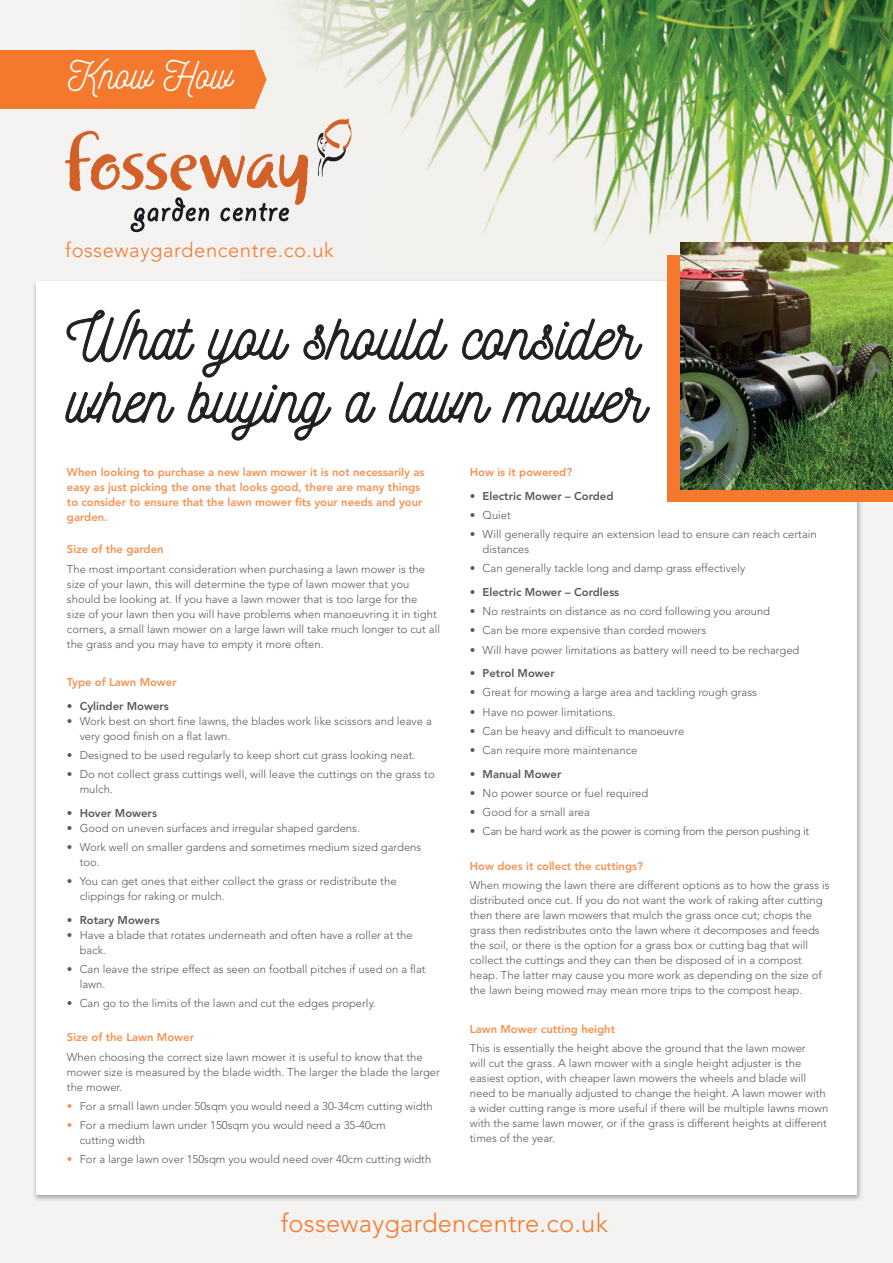
<style>
.page{position:relative;width:893px;height:1263px;background:#f5f3f1}
.page>*{position:absolute;margin:0;border:0;box-sizing:border-box;transform-origin:0 0}
.t1{font:63px/63px "Nickainley";color:#231f20}
.t2{font:39.45px "Nickainley";color:#fff}
.t3{font:300 25.5px "Avenir";letter-spacing:.01em;color:#f4792d}
.t4{font:300 20.1px "Avenir";letter-spacing:.03em;color:#f4792d}
.t5{font:300 11.25px/15px "Avenir";color:#57585a}
.t6{font:800 11.25px/15px "Avenir";color:#f69151}
.t7{font:800 11.25px "Avenir";color:#57585a}
.t8{font:300 11.25px "Avenir";letter-spacing:-.02em;color:#57585a}
.s1{color:#f69151}
.s2{font-weight:800}
</style>
<div class="page">
<img style="left:346px;top:0;width:153px;height:46px">
<img style="left:499px;top:0;width:158px;height:63px">
<img style="left:657px;top:0;width:152px;height:79px">
<img style="left:809px;top:0;width:84px;height:148px">
<img style="left:285px;top:0;width:61px;height:72px">
<img style="left:330px;top:46px;width:169px;height:109px">
<img style="left:488px;top:63px;width:169px;height:109px">
<img style="left:646px;top:79px;width:169px;height:109px">
<img style="left:795px;top:148px;width:98px;height:94px">
<img style="left:351px;top:140px;width:32px;height:15px">
<img style="left:426px;top:155px;width:115px;height:81px">
<img style="left:530px;top:172px;width:169px;height:107px">
<img style="left:689px;top:188px;width:115px;height:54px">
<img style="left:530px;top:245px;width:36px;height:34px">
<img style="left:345px;top:280px;width:203px;height:2px">
<img style="left:240px;top:280px;width:105px;height:2px">
<div style="left:36px;top:282px;width:821px;height:913px;background:#fff"></div>
<svg style="left:65px;top:130px;width:243px;height:102px"></svg>
<svg style="left:317px;top:118px;width:34px;height:60px"></svg>
<svg style="left:65px;top:309px;width:585px;height:132px"></svg>
<div style="left:0;top:50px;width:267px;height:59px;background:#f4792d"></div>
<div style="left:668px;top:255px;width:225px;height:247px;background:#f4792d"></div>
<img style="left:680px;top:242px;width:213px;height:247px">
<h2 class="t2" style="left:68px;top:50px;width:165px">Know How</h2>
<h3 class="t4" style="left:65px;top:238px;width:270px">fossewaygardencentre.co.uk</h3>
<h1 class="t1" style="left:67px;top:305px;width:580px">What you should consider when buying a lawn mower</h1>
<p class="t6" style="left:67px;top:465px;width:359px">When looking to purchase a new lawn mower it is not necessarily as easy as just picking the one that looks good, there are many things to consider to ensure that the lawn mower fits your needs and your garden.</p>
<p class="t6" style="left:67px;top:542px;width:98px">Size of the garden</p>
<p class="t5" style="left:67px;top:561px;width:375px">The most important consideration when purchasing a lawn mower is the size of your lawn, this will determine the type of lawn mower that you should be looking at. If you have a lawn mower that is too large for the<br>size of your lawn then you will have problems when manoeuvring it in tight corners, a small lawn mower on a large lawn will take much longer to cut all the grass and you may have to empty it more often.</p>
<p class="t6" style="left:67px;top:675px;width:111px">Type of Lawn Mower</p>
<p class="t7" style="left:67px;top:699px;width:103px">• Cylinder Mowers</p>
<p class="t5" style="left:80px;top:713px;width:354px;text-indent:-13px">• Work best on short fine lawns, the blades work like scissors and leave a very good finish on a flat lawn.</p>
<p class="t5" style="left:67px;top:747px;width:350px">• Designed to be used regularly to keep short cut grass looking neat.</p>
<p class="t5" style="left:80px;top:767px;width:356px;text-indent:-13px">• Do not collect grass cuttings well, will leave the cuttings on the grass to mulch.</p>
<p class="t7" style="left:67px;top:806px;width:92px">• Hover Mowers</p>
<p class="t5" style="left:67px;top:820px;width:294px">• Good on uneven surfaces and irregular shaped gardens.</p>
<p class="t5" style="left:80px;top:839px;width:343px;text-indent:-13px">• Work well on smaller gardens and sometimes medium sized gardens too.</p>
<p class="t5" style="left:80px;top:874px;width:318px;text-indent:-13px">• You can get ones that either collect the grass or redistribute the clippings for raking or mulch.</p>
<p class="t7" style="left:67px;top:913px;width:94px">• Rotary Mowers</p>
<p class="t5" style="left:80px;top:927px;width:334px;text-indent:-13px">• Have a blade that rotates underneath and often have a roller at the back.</p>
<p class="t5" style="left:80px;top:961px;width:347px;text-indent:-13px">• Can leave the stripe effect as seen on football pitches if used on a flat lawn.</p>
<p class="t5" style="left:67px;top:996px;width:310px">• Can go to the limits of the lawn and cut the edges properly.</p>
<p class="t6" style="left:67px;top:1030px;width:129px">Size of the Lawn Mower</p>
<p class="t5" style="left:67px;top:1049px;width:374px">When choosing the correct size lawn mower it is useful to know that the mower size is measured by the blade width. The larger the blade the larger the mower.</p>
<p class="t5" style="left:67px;top:1098px;width:367px"><span class="s1">•</span> For a small lawn under 50sqm you would need a 30-34cm cutting width</p>
<p class="t5" style="left:80px;top:1118px;width:308px;text-indent:-13px"><span class="s1">•</span> For a medium lawn under 150sqm you would need a 35-40cm cutting width</p>
<p class="t5" style="left:67px;top:1152px;width:366px"><span class="s1">•</span> For a large lawn over 150sqm you would need over 40cm cutting width</p>
<p class="t6" style="left:470px;top:465px;width:104px">How is it powered?</p>
<p class="t7" style="left:470px;top:489px;width:145px">• Electric Mower – Corded</p>
<p class="t5" style="left:470px;top:508px;width:43px"><span class="s2">•</span> Quiet</p>
<p class="t5" style="left:483px;top:527px;width:336px;text-indent:-13px"><span class="s2">•</span> Will generally require an extension lead to ensure can reach certain distances</p>
<p class="t5" style="left:470px;top:561px;width:277px"><span class="s2">•</span> Can generally tackle long and damp grass effectively</p>
<p class="t7" style="left:470px;top:585px;width:151px">• Electric Mower – Cordless</p>
<p class="t5" style="left:470px;top:604px;width:302px"><span class="s2">•</span> No restraints on distance as no cord following you around</p>
<p class="t5" style="left:470px;top:623px;width:238px"><span class="s2">•</span> Can be more expensive than corded mowers</p>
<p class="t5" style="left:470px;top:642px;width:331px"><span class="s2">•</span> Will have power limitations as battery will need to be recharged</p>
<p class="t7" style="left:470px;top:667px;width:86px">• Petrol Mower</p>
<p class="t5" style="left:470px;top:685px;width:289px"><span class="s2">•</span> Great for mowing a large area and tackling rough grass</p>
<p class="t5" style="left:470px;top:704px;width:147px"><span class="s2">•</span> Have no power limitations.</p>
<p class="t5" style="left:470px;top:724px;width:216px"><span class="s2">•</span> Can be heavy and difficult to manoeuvre</p>
<p class="t5" style="left:470px;top:743px;width:169px"><span class="s2">•</span> Can require more maintenance</p>
<p class="t7" style="left:470px;top:767px;width:93px">• Manual Mower</p>
<p class="t5" style="left:470px;top:786px;width:180px"><span class="s2">•</span> No power source or fuel required</p>
<p class="t5" style="left:470px;top:805px;width:122px"><span class="s2">•</span> Good for a small area</p>
<p class="t8" style="left:470px;top:825px;width:341px"><span class="s2">•</span> Can be hard work as the power is coming from the person pushing it</p>
<p class="t6" style="left:470px;top:858px;width:175px">How does it collect the cuttings?</p>
<p class="t5" style="left:470px;top:878px;width:361px">When mowing the lawn there are different options as to how the grass is distributed once cut. If you do not want the work of raking after cutting then there are lawn mowers that mulch the grass once cut; chops the grass then redistributes onto the lawn where it decomposes and feeds the soil, or there is the option for a grass box or cutting bag that will collect the cuttings and they can then be disposed of in a compost heap. The latter may cause you more work as depending on the size of the lawn being mowed may mean more trips to the compost heap.</p>
<p class="t6" style="left:470px;top:1021px;width:147px">Lawn Mower cutting height</p>
<p class="t5" style="left:470px;top:1040px;width:360px">This is essentially the height above the ground that the lawn mower<br>will cut the grass. A lawn mower with a single height adjuster is the easiest option, with cheaper lawn mowers the wheels and blade will need to be manually adjusted to change the height. A lawn mower with a wider cutting range is more useful if there will be multiple lawns mown with the same lawn mower, or if the grass is different heights at different times of the year.</p>
<h3 class="t3" style="left:281px;top:1208px;width:329px">fossewaygardencentre.co.uk</h3>
</div>
